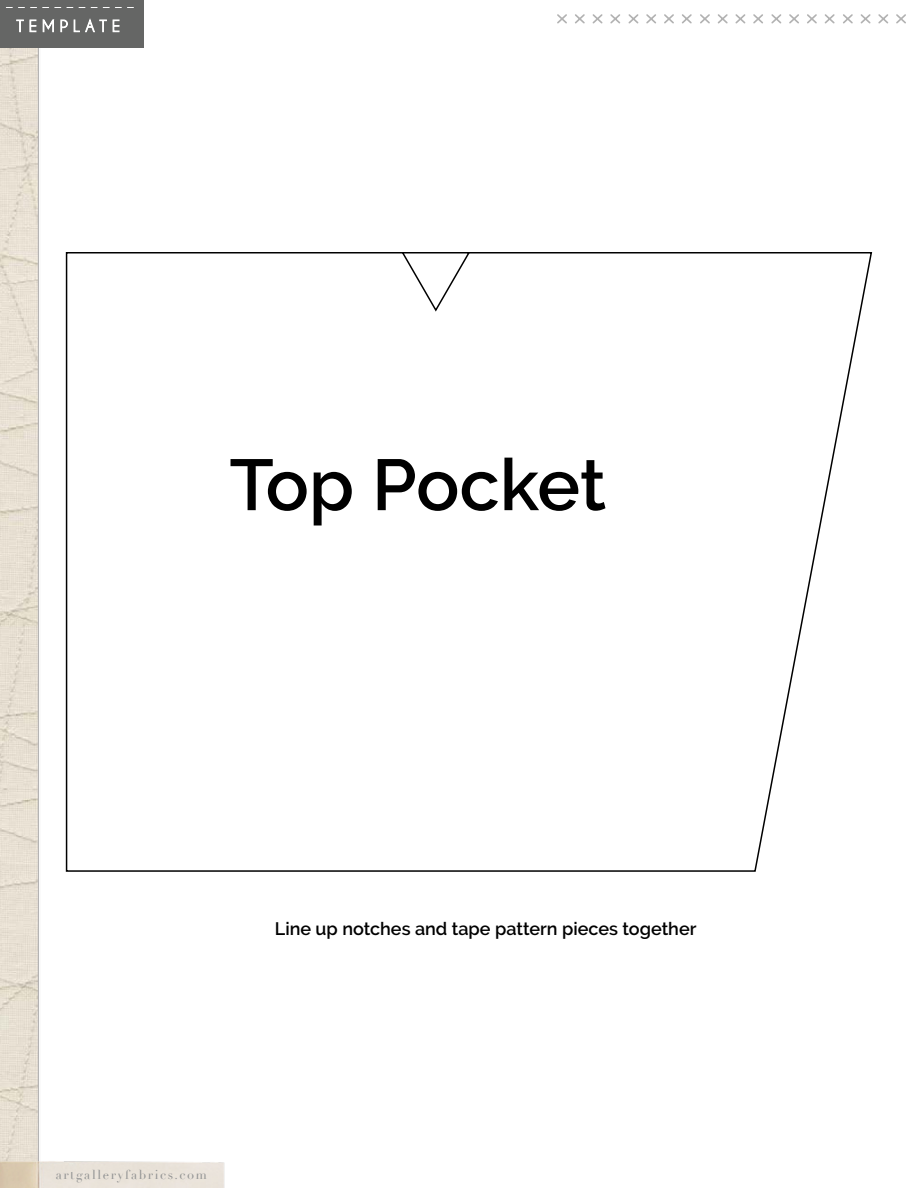
<style>
.page{position:relative;width:918px;height:1188px;background:#fff}
.page>*{position:absolute;margin:0;border:0;box-sizing:border-box;transform-origin:0 0}
.t1{font:600 72px "Raleway";letter-spacing:-.005em;color:#000}
.t2{font:600 18px "Raleway";color:#000}
.t3{font:12.75px "Didot";letter-spacing:.125em;color:#939494}
</style>
<div class="page">
<img style="left:0;top:48px;width:39px;height:1106px">
<img style="left:0;top:1154px;width:225px;height:34px">
<svg style="left:557px;top:14px;width:349px;height:10px"></svg>
<svg style="left:65px;top:252px;width:808px;height:620px"></svg>
<svg style="left:400px;top:252px;width:72px;height:61px"></svg>
<div style="left:0;top:0;width:144px;height:48px;background:#656665"></div>
<svg style="left:16px;top:18px;width:104px;height:15px"></svg>
<svg style="left:6px;top:7px;width:127px;height:1px"></svg>
<h1 class="t1" style="left:229px;top:443px;width:378px">Top Pocket</h1>
<p class="t2" style="left:275px;top:918px;width:423px">Line up notches and tape pattern pieces together</p>
<p class="t3" style="left:56px;top:1167px;width:153px">artgalleryfabrics.com</p>
</div>
